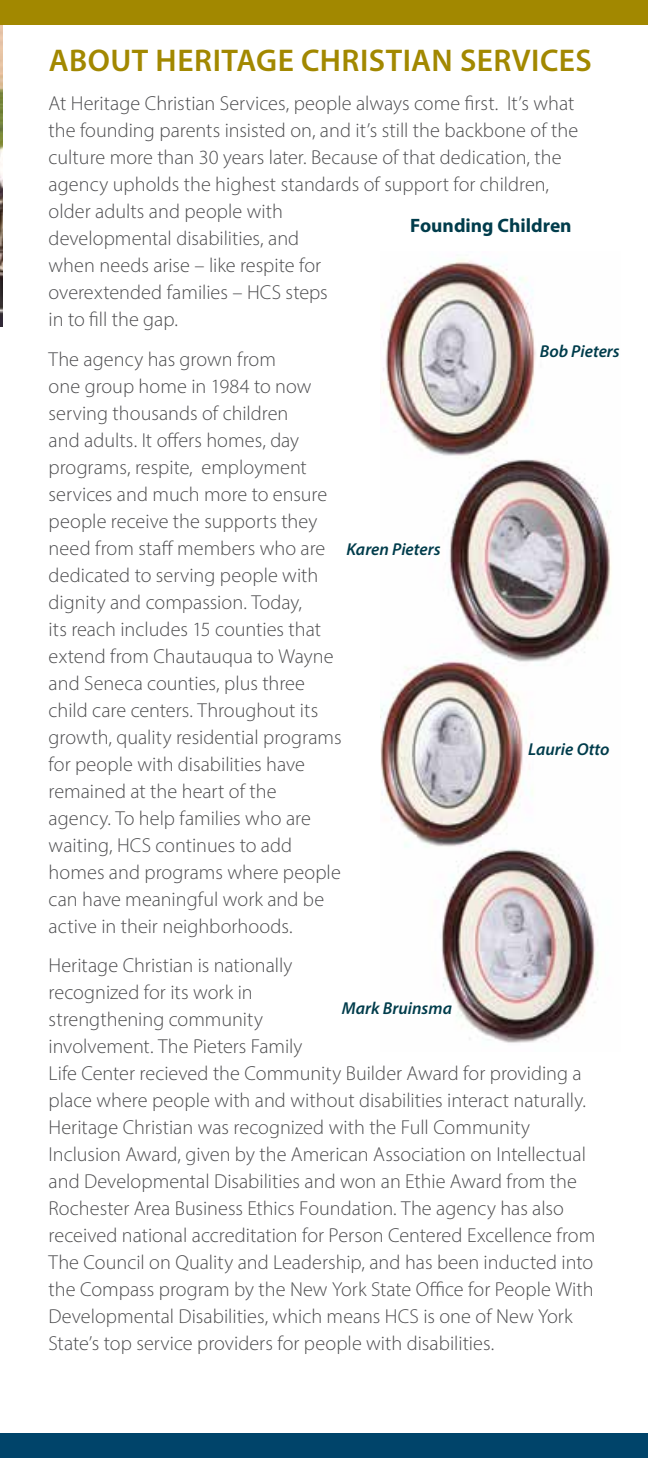
<style>
.page{position:relative;width:648px;height:1458px;background:#fff}
.page>*{position:absolute;margin:0;border:0;box-sizing:border-box;transform-origin:0 0}
.t1{font:600 31.5px "Myriad Pro";letter-spacing:.015em;color:#a28800}
.t2{font:300 20.25px/27px "Myriad Pro";color:#4d4d4f}
.t3{font:700 19.35px "Myriad Pro";color:#003c4b}
.t4{font:italic 600 17.32px "Myriad Pro";color:#003c4b}
</style>
<div class="page">
<img style="left:0;top:25px;width:2px;height:301px">
<img style="left:380px;top:258px;width:231px;height:785px">
<div style="left:0;top:0;width:648px;height:25px;background:#a28800"></div>
<div style="left:0;top:1433px;width:648px;height:25px;background:#00446a"></div>
<h1 class="t1" style="left:49px;top:40px;width:544px">ABOUT HERITAGE CHRISTIAN SERVICES</h1>
<p class="t2" style="left:49px;top:90px;width:531px">At Heritage Christian Services, people always come first. It’s what the founding parents insisted on, and it’s still the backbone of the culture more than 30 years later. Because of that dedication, the agency upholds the highest standards of support for children, older adults and people with<br>developmental disabilities, and<br>when needs arise – like respite for<br>overextended families – HCS steps<br>in to fill the gap.</p>
<p class="t2" style="left:49px;top:345px;width:294px">The agency has grown from<br>one group home in 1984 to now serving thousands of children<br>and adults. It offers homes, day programs, respite, employment services and much more to ensure people receive the supports they need from staff members who are dedicated to serving people with dignity and compassion. Today,<br>its reach includes 15 counties that extend from Chautauqua to Wayne and Seneca counties, plus three child care centers. Throughout its growth, quality residential programs for people with disabilities have remained at the heart of the agency. To help families who are waiting, HCS continues to add homes and programs where people can have meaningful work and be active in their neighborhoods.</p>
<p class="t2" style="left:49px;top:952px;width:548px">Heritage Christian is nationally<br>recognized for its work in<br>strengthening community<br>involvement. The Pieters Family<br>Life Center recieved the Community Builder Award for providing a place where people with and without disabilities interact naturally.<br>Heritage Christian was recognized with the Full Community Inclusion Award, given by the American Association on Intellectual and Developmental Disabilities and won an Ethie Award from the Rochester Area Business Ethics Foundation. The agency has also received national accreditation for Person Centered Excellence from The Council on Quality and Leadership, and has been inducted into the Compass program by the New York State Office for People With Developmental Disabilities, which means HCS is one of New York State’s top service providers for people with disabilities.</p>
<p class="t3" style="left:410px;top:213px;width:163px">Founding Children</p>
<p class="t4" style="left:540px;top:340px;width:82px">Bob Pieters</p>
<p class="t4" style="left:347px;top:539px;width:96px">Karen Pieters</p>
<p class="t4" style="left:528px;top:738px;width:83px">Laurie Otto</p>
<p class="t4" style="left:342px;top:997px;width:112px">Mark Bruinsma</p>
</div>
